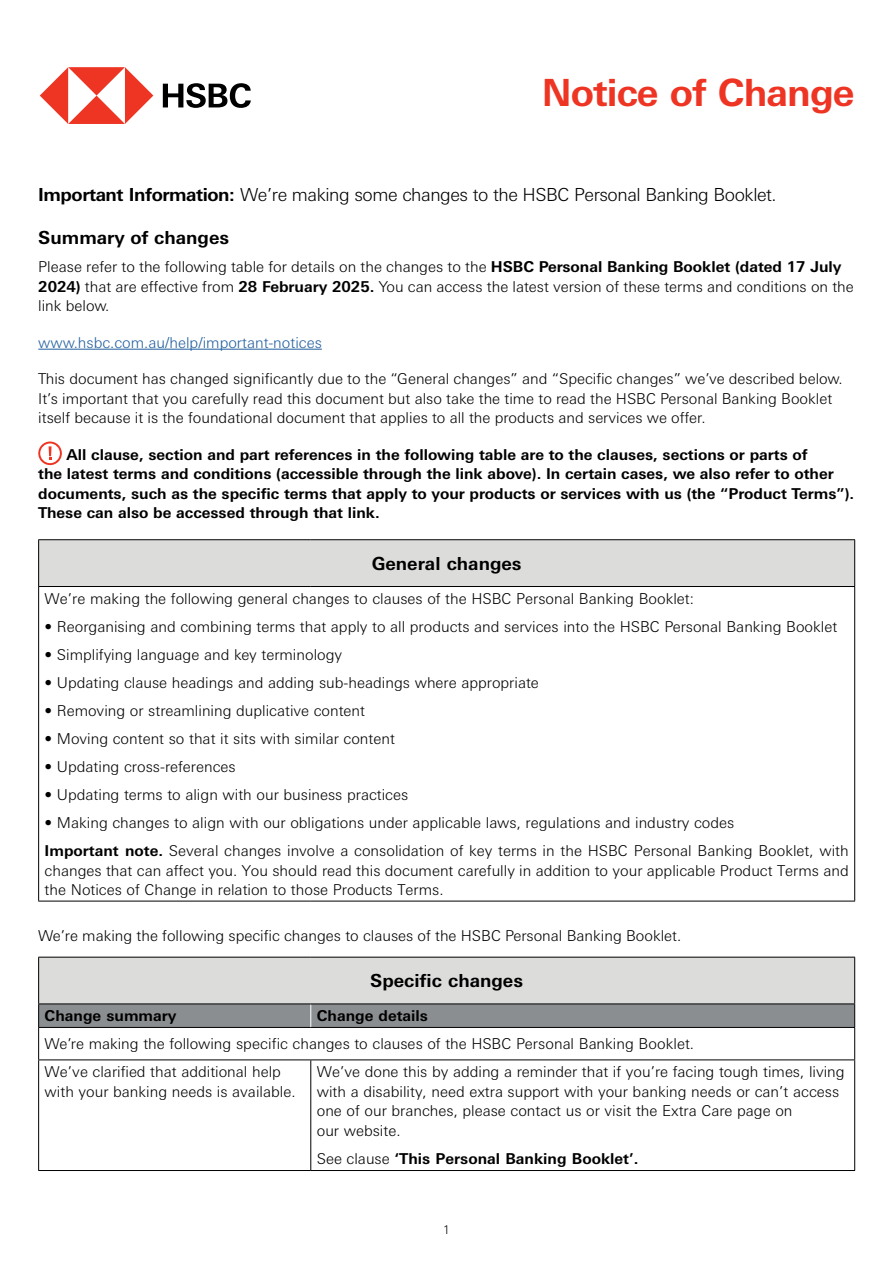
<style>
.page{position:relative;width:893px;height:1263px;background:#fff}
.page>*{position:absolute;margin:0;border:0;box-sizing:border-box;transform-origin:0 0}
.t1{font:700 37.5px "Univers Nextfor HSBC";letter-spacing:-.025em;color:#ee3524}
.t2{font:300 18px "Univers Nextfor HSBC";letter-spacing:-.025em;color:#000}
.t3{font:700 18px "Univers Nextfor HSBC";color:#000}
.t4{font:300 15px/19.5px "Univers Nextfor HSBC";color:#000}
.t5{font:700 15px/19.5px "Univers Nextfor HSBC";color:#000}
.t6{font:300 15px "Univers Nextfor HSBC";color:#215e9e}
.t7{font:300 12px "Univers Nextfor HSBC";color:#000}
.s1{font-weight:700}
.s2{font-weight:300}
</style>
<div class="page">
<svg style="left:40px;top:67px;width:113px;height:57px"></svg>
<svg style="left:163px;top:83px;width:88px;height:25px"></svg>
<div style="left:39px;top:540px;width:816px;height:46px;background:#dcdddb"></div>
<hr style="left:38px;top:586px;width:273px;height:1px;background:#000">
<hr style="left:311px;top:586px;width:544px;height:1px;background:#000">
<hr style="left:38px;top:540px;width:1px;height:46px;background:#000">
<hr style="left:854px;top:540px;width:1px;height:46px;background:#000">
<hr style="left:38px;top:587px;width:1px;height:314px;background:#000">
<hr style="left:854px;top:587px;width:1px;height:314px;background:#000">
<hr style="left:38px;top:901px;width:273px;height:1px;background:#000">
<hr style="left:311px;top:901px;width:544px;height:1px;background:#000">
<hr style="left:38px;top:539px;width:273px;height:1px;background:#000">
<hr style="left:311px;top:539px;width:544px;height:1px;background:#000">
<div style="left:39px;top:957px;width:816px;height:47px;background:#dcdddb"></div>
<hr style="left:310px;top:1060px;width:1px;height:110px;background:#000">
<hr style="left:38px;top:1170px;width:273px;height:1px;background:#000">
<hr style="left:311px;top:1170px;width:544px;height:1px;background:#000">
<hr style="left:38px;top:1003px;width:273px;height:1px;background:#000">
<hr style="left:311px;top:1003px;width:544px;height:1px;background:#000">
<hr style="left:38px;top:1059px;width:273px;height:1px;background:#000">
<hr style="left:311px;top:1059px;width:544px;height:1px;background:#000">
<hr style="left:38px;top:957px;width:1px;height:46px;background:#000">
<hr style="left:854px;top:957px;width:1px;height:46px;background:#000">
<svg style="left:38px;top:1004px;width:817px;height:23px;background:#878a8c"></svg>
<hr style="left:38px;top:1028px;width:1px;height:31px;background:#000">
<hr style="left:854px;top:1028px;width:1px;height:31px;background:#000">
<hr style="left:38px;top:1060px;width:1px;height:110px;background:#000">
<hr style="left:854px;top:1060px;width:1px;height:110px;background:#000">
<hr style="left:38px;top:957px;width:273px;height:1px;background:#000">
<hr style="left:311px;top:957px;width:544px;height:1px;background:#000">
<hr style="left:38px;top:1027px;width:273px;height:1px;background:#000">
<hr style="left:311px;top:1027px;width:544px;height:1px;background:#000">
<hr style="left:38px;top:349px;width:284px;height:1px;background:#215e9e">
<svg style="left:38px;top:441px;width:24px;height:24px"></svg>
<h1 class="t1" style="left:542px;top:66px;width:314px">Notice of Change</h1>
<p class="t2" style="left:38px;top:182px;width:740px"><span class="s1">Important Information:</span> We’re making some changes to the HSBC Personal Banking Booklet.</p>
<p class="t3" style="left:38px;top:225px;width:192px">Summary of changes</p>
<p class="t4" style="left:38px;top:256px;width:817px">Please refer to the following table for details on the changes to the <span class="s1">HSBC Personal Banking Booklet (dated 17 July<br>2024)</span> that are effective from <span class="s1">28 February 2025.</span> You can access the latest version of these terms and conditions on the link below.</p>
<p class="t6" style="left:38px;top:332px;width:285px">www.hsbc.com.au/help/important-notices</p>
<p class="t4" style="left:38px;top:368px;width:806px">This document has changed significantly due to the “General changes” and “Specific changes” we’ve described below.<br>It’s important that you carefully read this document but also take the time to read the HSBC Personal Banking Booklet itself because it is the foundational document that applies to all the products and services we offer.</p>
<p class="t5" style="left:38px;top:444px;width:817px;text-indent:28px">All clause, section and part references in the following table are to the clauses, sections or parts of<br>the latest terms and conditions (accessible through the link above). In certain cases, we also refer to other documents, such as the specific terms that apply to your products or services with us (the “Product Terms”).<br>These can also be accessed through that link.</p>
<p class="t3" style="left:372px;top:551px;width:151px">General changes</p>
<p class="t4" style="left:45px;top:588px;width:651px">We’re making the following general changes to clauses of the HSBC Personal Banking Booklet:</p>
<p class="t4" style="left:45px;top:616px;width:794px">• Reorganising and combining terms that apply to all products and services into the HSBC Personal Banking Booklet</p>
<p class="t4" style="left:45px;top:644px;width:299px">• Simplifying language and key terminology</p>
<p class="t4" style="left:45px;top:672px;width:496px">• Updating clause headings and adding sub-headings where appropriate</p>
<p class="t4" style="left:45px;top:700px;width:322px">• Removing or streamlining duplicative content</p>
<p class="t4" style="left:45px;top:728px;width:352px">• Moving content so that it sits with similar content</p>
<p class="t4" style="left:45px;top:756px;width:193px">• Updating cross-references</p>
<p class="t4" style="left:45px;top:784px;width:365px">• Updating terms to align with our business practices</p>
<p class="t4" style="left:45px;top:808px;width:806px;line-height:28px">• Making changes to align with our obligations under applicable laws, regulations and industry codes<br><span class="s1">Important note.</span> Several changes involve a consolidation of key terms in the HSBC Personal Banking Booklet, with</p>
<p class="t4" style="left:45px;top:859px;width:806px">changes that can affect you. You should read this document carefully in addition to your applicable Product Terms and the Notices of Change in relation to those Products Terms.</p>
<p class="t4" style="left:38px;top:925px;width:644px">We’re making the following specific changes to clauses of the HSBC Personal Banking Booklet.</p>
<p class="t3" style="left:370px;top:968px;width:154px">Specific changes</p>
<p class="t5" style="left:45px;top:1005px;width:133px">Change summary</p>
<p class="t5" style="left:317px;top:1005px;width:113px">Change details</p>
<p class="t4" style="left:45px;top:1029px;width:651px;line-height:28px">We’re making the following specific changes to clauses of the HSBC Personal Banking Booklet.<br>We’ve clarified that additional help</p>
<p class="t4" style="left:45px;top:1081px;width:252px">with your banking needs is available.</p>
<p class="t4" style="left:317px;top:1061px;width:529px">We’ve done this by adding a reminder that if you’re facing tough times, living with a disability, need extra support with your banking needs or can’t access one of our branches, please contact us or visit the Extra Care page on<br>our website.</p>
<p class="t5" style="left:317px;top:1148px;width:323px"><span class="s2">See clause</span> ‘This Personal Banking Booklet’.</p>
<p class="t7" style="left:443px;top:1221px;width:8px">1</p>
</div>
